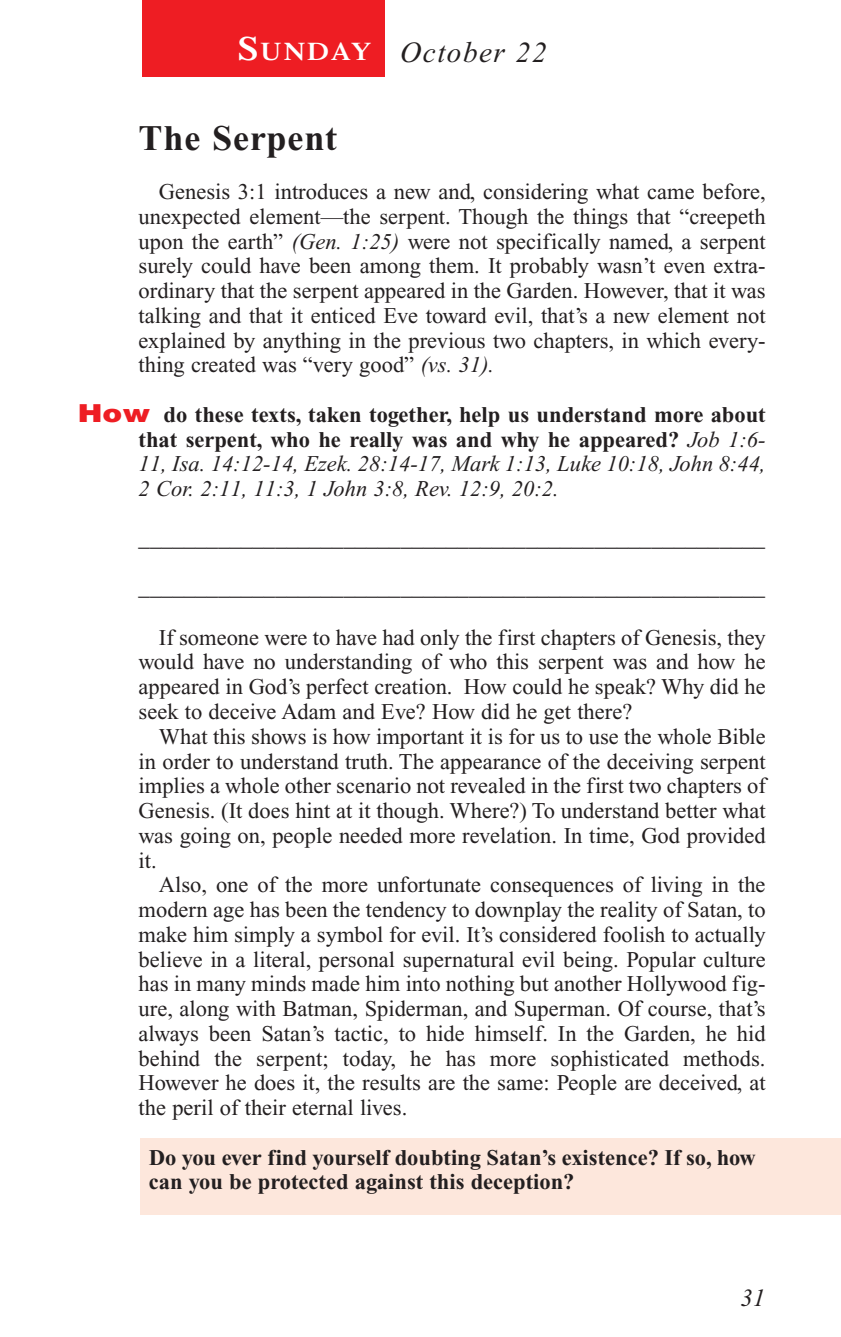
<style>
.page{position:relative;width:841px;height:1337px;background:#fff}
.page>*{position:absolute;margin:0;border:0;box-sizing:border-box;transform-origin:0 0}
.t1{font:700 36px "Times New Roman";letter-spacing:.025em;color:#231f20}
.t2{font:italic 29.25px "Times New Roman";letter-spacing:.05em;color:#231f20}
.t3{font:italic 24.75px "Times New Roman";color:#231f20}
.t4{font:22.5px/24.8px "Times New Roman";color:#231f20;text-align:justify}
.t5{font:italic 22.5px/24.8px "Times New Roman";color:#231f20;text-align:justify}
.t6{font:700 22.5px/24.8px "Times New Roman";color:#231f20}
.s1{font-family:"Times";font-weight:600;font-style:normal;font-size:33.75px;color:#fff}
.s2{font-family:"Times";font-weight:600;font-style:normal;font-size:25.2px;color:#fff}
.s3{font-style:italic}
.s4{font-family:"Helvetica";font-weight:900;font-style:normal;font-size:24.75px;color:#ee1d23}
.s5{font-weight:700;font-style:normal}
</style>
<div class="page">
<div style="left:140px;top:1138px;width:700px;height:76px;background:#fde7dc"></div>
<div style="left:142px;top:0;width:242px;height:76px;background:#ee1d23"></div>
<h2 class="t2" style="left:238px;top:41px;width:310px"><span class="s1">S</span><span class="s2">UNDAY</span> October 22</h2>
<h1 class="t1" style="left:139px;top:126px;width:200px">The Serpent</h1>
<p class="t4" style="left:139px;top:181px;width:628px;text-indent:20px">Genesis 3:1 introduces a new and, considering what came before, unexpected element—the serpent. Though the things that “creepeth upon the earth” <span class="s3">(Gen. 1:25)</span> were not specifically named, a serpent surely could have been among them. It probably wasn’t even extra&shy;ordinary that the serpent appeared in the Garden. However, that it was talking and that it enticed Eve toward evil, that’s a new element not explained by anything in the previous two chapters, in which every&shy;thing created was “very good” <span class="s3">(vs. 31).</span></p>
<p class="t5" style="left:139px;top:404px;width:628px;text-indent:-61px"><span class="s4">How</span> <span class="s5">do these texts, taken together, help us understand more about that serpent, who he really was and why he appeared?</span> Job 1:6- 11, Isa. 14:12-14, Ezek. 28:14-17, Mark 1:13, Luke 10:18, John 8:44, 2 Cor. 2:11, 11:3, 1 John 3:8, Rev. 12:9, 20:2.</p>
<p class="t4" style="left:139px;top:528px;width:628px">_______________________________________________________</p>
<p class="t4" style="left:139px;top:577px;width:628px">_______________________________________________________</p>
<p class="t4" style="left:139px;top:627px;width:628px;text-indent:20px">If someone were to have had only the first chapters of Genesis, they would have no understanding of who this serpent was and how he appeared in God’s perfect creation. How could he speak? Why did he seek to deceive Adam and Eve? How did he get there?</p>
<p class="t4" style="left:139px;top:726px;width:628px;text-indent:20px">What this shows is how important it is for us to use the whole Bible in order to understand truth. The appearance of the deceiving serpent implies a whole other scenario not revealed in the first two chapters of Genesis. (It does hint at it though. Where?) To understand better what was going on, people needed more revelation. In time, God provided it.</p>
<p class="t4" style="left:139px;top:874px;width:628px;text-indent:20px">Also, one of the more unfortunate consequences of living in the modern age has been the tendency to downplay the reality of Satan, to make him simply a symbol for evil. It’s considered foolish to actually believe in a literal, personal supernatural evil being. Popular culture has in many minds made him into nothing but another Hollywood fig&shy;ure, along with Batman, Spiderman, and Superman. Of course, that’s always been Satan’s tactic, to hide himself. In the Garden, he hid behind the serpent; today, he has more sophisticated methods.<br>However he does it, the results are the same: People are deceived, at the peril of their eternal lives.</p>
<p class="t6" style="left:149px;top:1147px;width:608px">Do you ever find yourself doubting Satan’s existence? If so, how can you be protected against this deception?</p>
<p class="t3" style="left:740px;top:1289px;width:26px">31</p>
</div>
